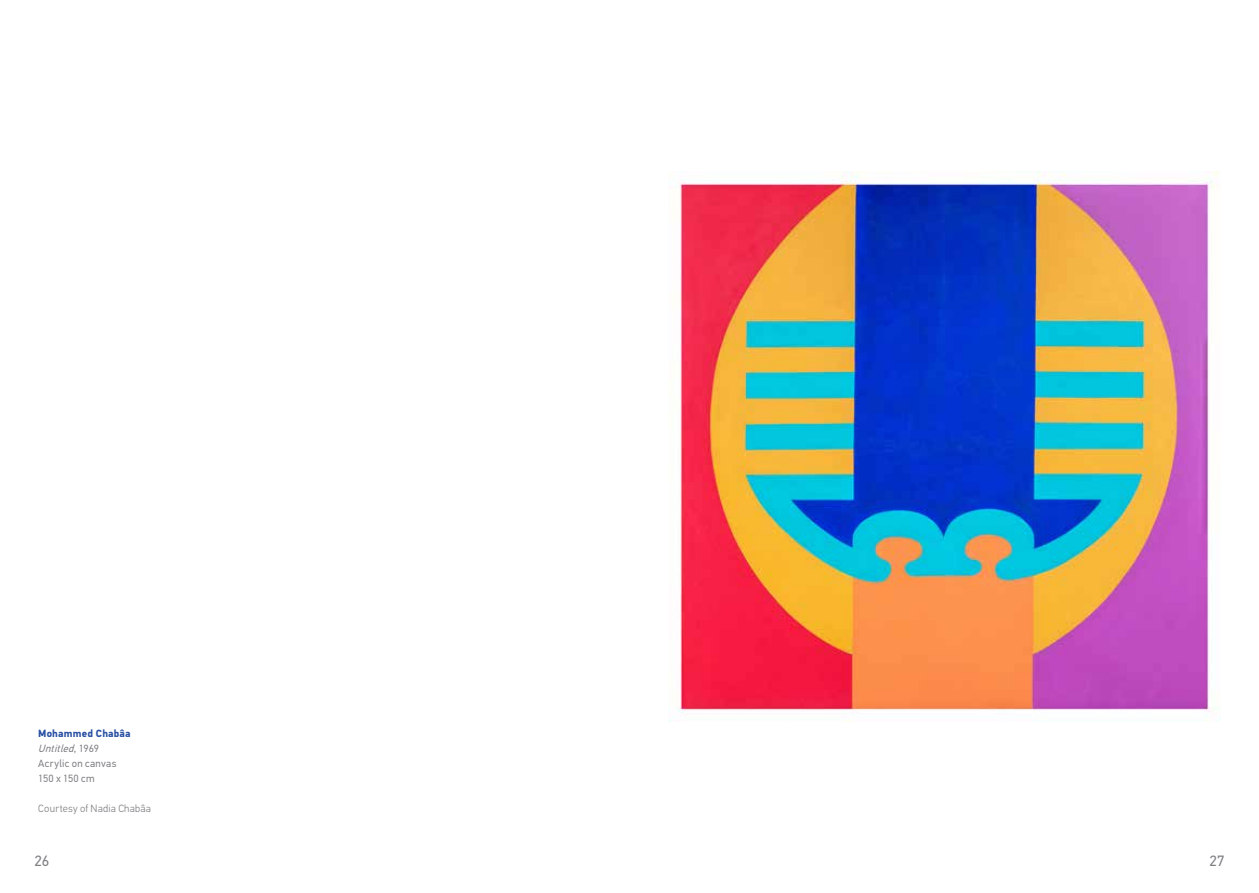
<style>
.page{position:relative;width:1259px;height:893px;background:#fff}
.page>*{position:absolute;margin:0;border:0;box-sizing:border-box;transform-origin:0 0}
.t1{font:15px "PF Din Text Arabic";color:#807f83}
.t2{font:10.5px/15px "PF Din Text Arabic";letter-spacing:.03em;color:#807f83}
.t3{font:300 10.5px "PF Din Text Arabic";letter-spacing:.025em;color:#807f83}
.s1{font-weight:700;color:#2a51a3}
.s2{font-style:italic}
</style>
<div class="page">
<img style="left:669px;top:171px;width:550px;height:550px">
<p class="t2" style="left:38px;top:727px;width:94px"><span class="s1">Mohammed Chabâa<br></span><span class="s2">Untitled</span>, 1 9 6 9<br>Acrylic on canvas<br>150 x 150 cm</p>
<p class="t3" style="left:38px;top:802px;width:114px">Courtesy of Nadia Chabâa</p>
<h1 class="t1" style="left:34px;top:852px;width:16px">26</h1>
<h1 class="t1" style="left:1209px;top:852px;width:16px">27</h1>
</div>
